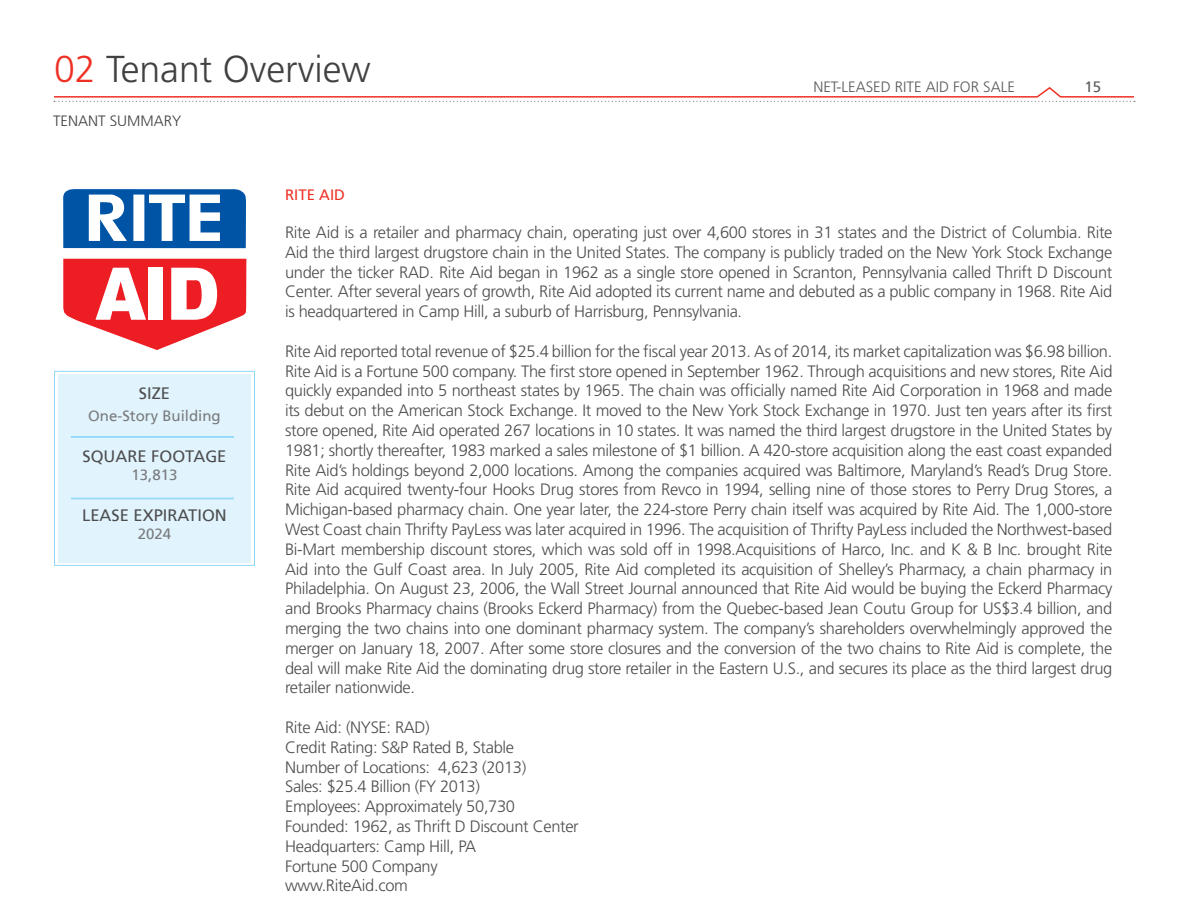
<style>
.page{position:relative;width:1188px;height:918px;background:#fff}
.page>*{position:absolute;margin:0;border:0;box-sizing:border-box;transform-origin:0 0}
.t1{font:300 37.5px "Frutiger LT Std";color:#414042}
.t2{font:300 16.5px/19.8px "Frutiger LT Std";letter-spacing:-.02em;color:#4d4d4f;text-align:justify}
.t3{font:16.5px "Frutiger LT Std";color:#4d4d4f}
.t4{font:15px "Frutiger LT Std";color:#797b7d}
.t5{font:300 15px "Frutiger LT Std";color:#58595b}
.t6{font:300 15px "Frutiger LT Std";color:#414042}
.t7{font:15px "Frutiger LT Std";color:#ee3124}
.t8{font:15px "Frutiger LT Std";color:#58595b}
.s1{color:#ee3124}
</style>
<div class="page">
<svg style="left:53px;top:87px;width:1083px;height:15px"></svg>
<div style="left:54px;top:371px;width:201px;height:195px;border:1px solid #8ed8f8"></div>
<div style="left:58px;top:374px;width:193px;height:188px;background:#e1f4fd"></div>
<hr style="left:71px;top:436px;width:163px;height:1px;background:#8ed8f8">
<hr style="left:71px;top:437px;width:163px;height:1px;background:#8ed8f8">
<hr style="left:71px;top:498px;width:163px;height:1px;background:#8ed8f8">
<hr style="left:71px;top:499px;width:163px;height:1px;background:#8ed8f8">
<svg style="left:63px;top:189px;width:184px;height:161px"></svg>
<h1 class="t1" style="left:54px;top:48px;width:318px"><span class="s1">02</span> Tenant Overview</h1>
<p class="t6" style="left:53px;top:112px;width:130px">TENANT SUMMARY</p>
<p class="t5" style="left:813px;top:78px;width:203px">net-leased rite aid for sale</p>
<p class="t8" style="left:1085px;top:78px;width:18px">15</p>
<p class="t3" style="left:139px;top:384px;width:30px">SIZE</p>
<p class="t4" style="left:88px;top:407px;width:134px">One-Story Building</p>
<p class="t3" style="left:83px;top:447px;width:33px">SQUARE</p>
<p class="t3" style="left:151px;top:447px;width:12px">FOO</p>
<p class="t3" style="left:185px;top:447px;width:20px">TAGE</p>
<p class="t4" style="left:132px;top:466px;width:47px">13,813</p>
<p class="t3" style="left:82px;top:506px;width:126px">LEASE EXPIRATION</p>
<p class="t4" style="left:138px;top:525px;width:35px">2024</p>
<p class="t7" style="left:285px;top:186px;width:44px">RITEAID</p>
<p class="t2" style="left:285px;top:223px;width:829px">Rite Aid is a retailer and pharmacy chain, operating just over 4,600 stores in 31 states and the District of Columbia. Rite Aid the third largest drugstore chain in the United States. The company is publicly traded on the New York Stock Exchange under the ticker RAD. Rite Aid began in 1962 as a single store opened in Scranton, Pennsylvania called Thrift D Discount Center. After several years of growth, Rite Aid adopted its current name and debuted as a public company in 1968. Rite Aid is headquartered in Camp Hill, a suburb of Harrisburg, Pennsylvania.</p>
<p class="t2" style="left:285px;top:341px;width:829px">Rite Aid reported total revenue of $25.4 billion for the fiscal year 2013. As of 2014, its market capitalization was $6.98 billion.<br>Rite Aid is a Fortune 500 company. The first store opened in September 1962. Through acquisitions and new stores, Rite Aid quickly expanded into 5 northeast states by 1965. The chain was officially named Rite Aid Corporation in 1968 and made its debut on the American Stock Exchange. It moved to the New York Stock Exchange in 1970. Just ten years after its first store opened, Rite Aid operated 267 locations in 10 states. It was named the third largest drugstore in the United States by 1981; shortly thereafter, 1983 marked a sales milestone of $1 billion. A 420-store acquisition along the east coast expanded Rite Aid’s holdings beyond 2,000 locations. Among the companies acquired was Baltimore, Maryland’s Read’s Drug Store.<br>Rite Aid acquired twenty-four Hooks Drug stores from Revco in 1994, selling nine of those stores to Perry Drug Stores, a Michigan-based pharmacy chain. One year later, the 224-store Perry chain itself was acquired by Rite Aid. The 1,000-store West Coast chain Thrifty PayLess was later acquired in 1996. The acquisition of Thrifty PayLess included the Northwest-based Bi-Mart membership discount stores, which was sold off in 1998.Acquisitions of Harco, Inc. and K &amp; B Inc. brought Rite Aid into the Gulf Coast area. In July 2005, Rite Aid completed its acquisition of Shelley’s Pharmacy, a chain pharmacy in Philadelphia. On August 23, 2006, the Wall Street Journal announced that Rite Aid would be buying the Eckerd Pharmacy and Brooks Pharmacy chains (Brooks Eckerd Pharmacy) from the Quebec-based Jean Coutu Group for US$3.4 billion, and merging the two chains into one dominant pharmacy system. The company’s shareholders overwhelmingly approved the merger on January 18, 2007. After some store closures and the conversion of the two chains to Rite Aid is complete, the deal will make Rite Aid the dominating drug store retailer in the Eastern U.S., and secures its place as the third largest drug retailer nationwide.</p>
<p class="t2" style="left:285px;top:718px;width:295px;text-align:left">Rite Aid: (NYSE: RAD)<br>Credit Rating: S&amp;P Rated B, Stable<br>Number of Locations: 4,623 (2013)<br>Sales: $25.4 Billion (FY 2013)<br>Employees: Approximately 50,730<br>Founded: 1962, as Thrift D Discount Center<br>Headquarters: Camp Hill, PA<br>Fortune 500 Company<br>www.RiteAid.com</p>
</div>
